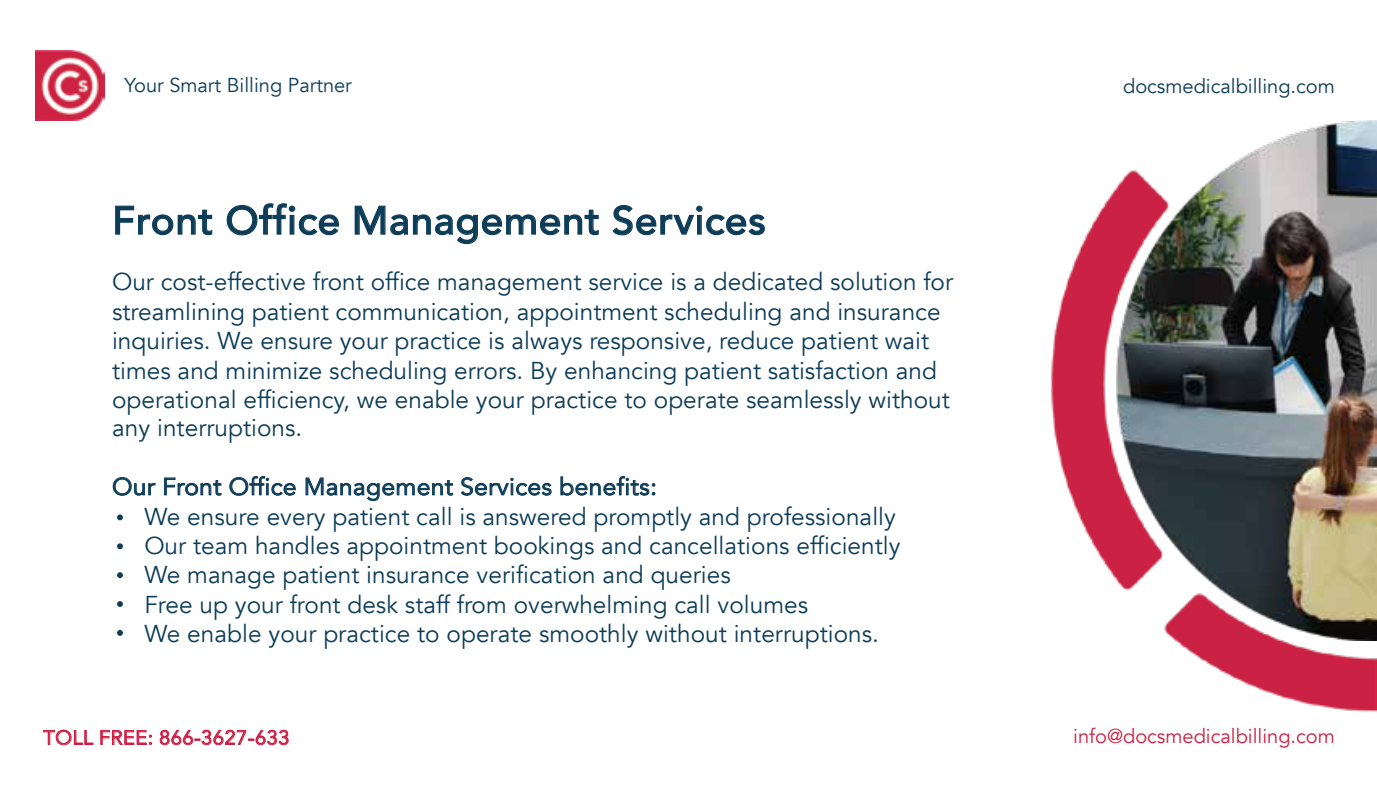
<style>
.page{position:relative;width:1377px;height:810px;background:#fff}
.page>*{position:absolute;margin:0;border:0;box-sizing:border-box;transform-origin:0 0}
.t1{font:500 39.38px "Avenir";letter-spacing:.02em;color:#0c3c58}
.t2{font:24.3px/29.2px "Avenir";color:#0c3c58}
.t3{font:23.85px "Avenir";letter-spacing:.02em;color:#0c3c58}
.t4{font:20.03px "Avenir";color:#0c3c58}
.t5{font:20.03px "Avenir";color:#cd1f43}
.t6{font:19.8px "Avenir";letter-spacing:.025em;color:#cd1f43}
</style>
<div class="page">
<svg style="left:115px;top:205px;width:98px;height:31px"></svg>
<svg style="left:226px;top:203px;width:113px;height:33px"></svg>
<svg style="left:354px;top:205px;width:245px;height:40px"></svg>
<svg style="left:612px;top:205px;width:153px;height:31px"></svg>
<svg style="left:113px;top:477px;width:43px;height:19px"></svg>
<svg style="left:164px;top:477px;width:58px;height:19px"></svg>
<svg style="left:229px;top:476px;width:67px;height:20px"></svg>
<svg style="left:306px;top:477px;width:147px;height:24px"></svg>
<svg style="left:461px;top:477px;width:91px;height:19px"></svg>
<svg style="left:560px;top:476px;width:96px;height:20px"></svg>
<svg style="left:43px;top:730px;width:51px;height:15px"></svg>
<svg style="left:100px;top:730px;width:52px;height:15px"></svg>
<svg style="left:160px;top:730px;width:129px;height:15px"></svg>
<img style="left:35px;top:50px;width:70px;height:70px">
<img style="left:1051px;top:120px;width:326px;height:592px">
<svg style="left:117px;top:514px;width:6px;height:6px"></svg>
<svg style="left:117px;top:543px;width:6px;height:6px"></svg>
<svg style="left:117px;top:572px;width:6px;height:6px"></svg>
<svg style="left:117px;top:601px;width:6px;height:6px"></svg>
<svg style="left:117px;top:630px;width:6px;height:6px"></svg>
<p class="t4" style="left:125px;top:74px;width:229px">Your Smart Billing Partner</p>
<p class="t4" style="left:1123px;top:74px;width:213px">docsmedicalbilling.com</p>
<h1 class="t1" style="left:112px;top:186px;width:655px">Front Office Management Services</h1>
<p class="t2" style="left:112px;top:267px;width:843px">Our cost-effective front office management service is a dedicated solution for streamlining patient communication, appointment scheduling and insurance inquiries. We ensure your practice is always responsive, reduce patient wait times and minimize scheduling errors. By enhancing patient satisfaction and operational efficiency, we enable your practice to operate seamlessly without any interruptions.</p>
<p class="t3" style="left:112px;top:472px;width:546px">Our Front Office Management Services benefits:</p>
<p class="t2" style="left:144px;top:503px;width:758px">We ensure every patient call is answered promptly and professionally Our team handles appointment bookings and cancellations efficiently We manage patient insurance verification and queries<br>Free up your front desk staff from overwhelming call volumes<br>We enable your practice to operate smoothly without interruptions.</p>
<p class="t6" style="left:43px;top:726px;width:248px">TOLL FREE: 866-3627-633</p>
<p class="t5" style="left:1073px;top:724px;width:263px">info@docsmedicalbilling.com</p>
</div>
